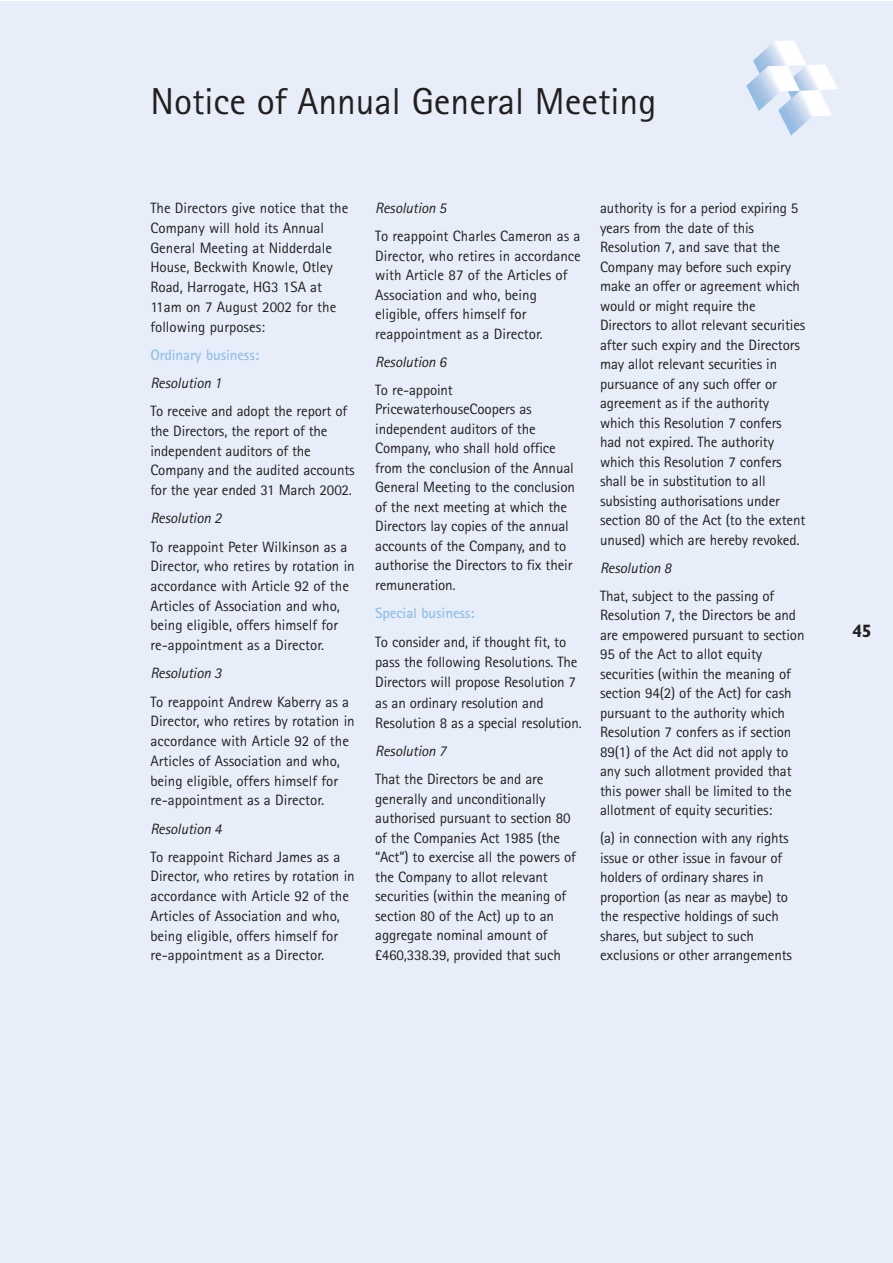
<style>
.page{position:relative;width:893px;height:1263px;background:#fff}
.page>*{position:absolute;margin:0;border:0;box-sizing:border-box;transform-origin:0 0}
.t1{font:37.5px "Rotis Sans Serif";color:#231f1f}
.t2{font:700 18px "Gill Sans";color:#231f1f}
.t3{font:15px/19.5px "Rotis Sans Serif";letter-spacing:-.01em;color:#231f1f}
.t4{font:italic 15px "Rotis Sans Serif";letter-spacing:-.01em;color:#231f1f}
.t5{font:700 15px "Rotis Sans Serif";letter-spacing:-.01em;color:#95c0e7}
</style>
<div class="page">
<div style="left:0;top:2px;width:892px;height:1261px;background:#e7eef9"></div>
<img style="left:753px;top:48px;width:14px;height:18px">
<img style="left:781px;top:116px;width:29px;height:20px">
<img style="left:746px;top:66px;width:21px;height:45px">
<svg style="left:767px;top:40px;width:71px;height:76px"></svg>
<h1 class="t1" style="left:150px;top:88px;width:507px">Notice of Annual General Meeting</h1>
<p class="t3" style="left:150px;top:200px;width:199px">The Directors give notice that the<br>Company will hold its Annual<br>General Meeting at Nidderdale<br>House, Beckwith Knowle, Otley<br>Road, Harrogate, HG3 1SA at<br>11am on 7 August 2002 for the following purposes:</p>
<p class="t5" style="left:150px;top:349px;width:110px">Ordinary business:</p>
<p class="t4" style="left:150px;top:378px;width:73px">Resolution 1</p>
<p class="t3" style="left:150px;top:403px;width:206px">To receive and adopt the report of the Directors, the report of the independent auditors of the<br>Company and the audited accounts for the year ended 31 March 2002.</p>
<p class="t4" style="left:150px;top:513px;width:73px">Resolution 2</p>
<p class="t3" style="left:150px;top:538px;width:206px">To reappoint Peter Wilkinson as a Director, who retires by rotation in accordance with Article 92 of the Articles of Association and who, being eligible, offers himself for re-appointment as a Director.</p>
<p class="t4" style="left:150px;top:668px;width:73px">Resolution 3</p>
<p class="t3" style="left:150px;top:693px;width:206px">To reappoint Andrew Kaberry as a Director, who retires by rotation in accordance with Article 92 of the Articles of Association and who, being eligible, offers himself for re-appointment as a Director.</p>
<p class="t4" style="left:150px;top:823px;width:73px">Resolution 4</p>
<p class="t3" style="left:150px;top:848px;width:206px">To reappoint Richard James as a Director, who retires by rotation in accordance with Article 92 of the Articles of Association and who, being eligible, offers himself for re-appointment as a Director.</p>
<p class="t4" style="left:375px;top:203px;width:73px">Resolution 5</p>
<p class="t3" style="left:375px;top:228px;width:207px">To reappoint Charles Cameron as a<br>Director, who retires in accordance with Article 87 of the Articles of<br>Association and who, being eligible, offers himself for reappointment as a Director.</p>
<p class="t4" style="left:375px;top:356px;width:73px">Resolution 6</p>
<p class="t3" style="left:375px;top:381px;width:201px">To re-appoint<br>PricewaterhouseCoopers as independent auditors of the<br>Company, who shall hold office from the conclusion of the Annual<br>General Meeting to the conclusion of the next meeting at which the<br>Directors lay copies of the annual accounts of the Company, and to authorise the Directors to fix their remuneration.</p>
<p class="t5" style="left:375px;top:607px;width:101px">Special business:</p>
<p class="t3" style="left:375px;top:633px;width:208px;line-height:20.4px">To consider and, if thought fit, to pass the following Resolutions. The Directors will propose Resolution 7 as an ordinary resolution and Resolution 8 as a special resolution.</p>
<p class="t4" style="left:375px;top:746px;width:73px">Resolution 7</p>
<p class="t3" style="left:375px;top:771px;width:202px">That the Directors be and are generally and unconditionally authorised pursuant to section 80 of the Companies Act 1985 (the “Act”) to exercise all the powers of the Company to allot relevant securities (within the meaning of section 80 of the Act) up to an aggregate nominal amount of £460,338.39, provided that such</p>
<p class="t3" style="left:600px;top:200px;width:207px">authority is for a period expiring 5 years from the date of this<br>Resolution 7, and save that the<br>Company may before such expiry make an offer or agreement which would or might require the<br>Directors to allot relevant securities after such expiry and the Directors may allot relevant securities in pursuance of any such offer or agreement as if the authority which this Resolution 7 confers had not expired. The authority which this Resolution 7 confers shall be in substitution to all subsisting authorisations under section 80 of the Act (to the extent unused) which are hereby revoked.</p>
<p class="t4" style="left:600px;top:562px;width:73px">Resolution 8</p>
<p class="t3" style="left:600px;top:587px;width:206px">That, subject to the passing of<br>Resolution 7, the Directors be and are empowered pursuant to section<br>95 of the Act to allot equity securities (within the meaning of section 94(2) of the Act) for cash pursuant to the authority which<br>Resolution 7 confers as if section<br>89(1) of the Act did not apply to any such allotment provided that this power shall be limited to the allotment of equity securities:</p>
<p class="t3" style="left:600px;top:830px;width:193px">(a) in connection with any rights issue or other issue in favour of holders of ordinary shares in proportion (as near as maybe) to the respective holdings of such shares, but subject to such exclusions or other arrangements</p>
<p class="t2" style="left:852px;top:624px;width:21px">45</p>
</div>
